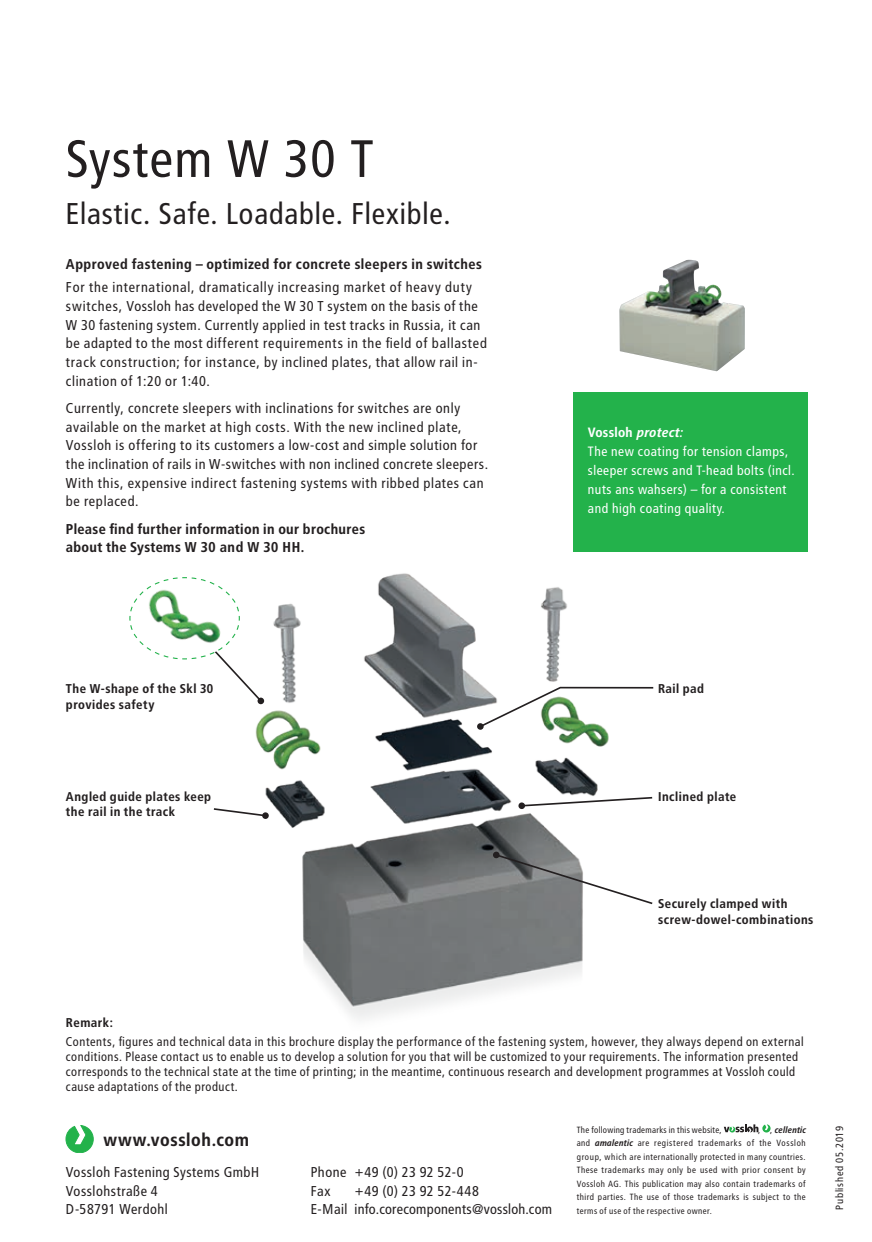
<style>
.page{position:relative;width:872px;height:1242px;background:#fff}
.page>*{position:absolute;margin:0;border:0;box-sizing:border-box;transform-origin:0 0}
.t1{font:52.5px "Transit Pro";letter-spacing:-.015em;color:#231f20}
.t2{font:30px "Transit Pro";letter-spacing:-.01em;color:#231f20}
.t3{font:700 18px "Transit Pro";letter-spacing:.01em;color:#231f20}
.t4{font:14.25px/18.8px "Transit Pro";letter-spacing:.005em;color:#231f20}
.t5{font:700 14.25px/18.8px "Transit Pro";letter-spacing:.005em;color:#231f20}
.t6{font:14.25px/18.8px "Transit Pro";letter-spacing:-.02em;color:#231f20}
.t7{font:13.5px/18.9px "Transit Pro";color:#fff}
.t8{font:12.75px/15px "Transit Pro";letter-spacing:.005em;color:#231f20}
.t9{font:700 12.75px/15.8px "Transit Pro";letter-spacing:.015em;color:#231f20}
.t10{font:10.5px "Transit Pro";letter-spacing:.03em;color:#231f20}
.t11{font:9px/13.5px "Transit Pro";letter-spacing:.01em;color:#231f20;text-align:justify}
.s1{font-weight:700}
.s2{font-weight:700;font-style:italic}
</style>
<div class="page">
<div style="left:573px;top:392px;width:235px;height:160px;background:#23b24b"></div>
<svg style="left:66px;top:1125px;width:27px;height:27px"></svg>
<img style="left:255px;top:573px;width:354px;height:447px">
<svg style="left:492px;top:851px;width:161px;height:54px"></svg>
<svg style="left:478px;top:686px;width:176px;height:42px"></svg>
<div style="left:477px;top:723px;width:7px;height:7px;background:#231f20;border-radius:3px"></div>
<svg style="left:520px;top:796px;width:133px;height:11px"></svg>
<div style="left:518px;top:802px;width:7px;height:7px;background:#231f20;border-radius:3px"></div>
<svg style="left:213px;top:807px;width:54px;height:10px"></svg>
<div style="left:262px;top:812px;width:7px;height:7px;background:#231f20;border-radius:50%"></div>
<svg style="left:129px;top:576px;width:134px;height:127px"></svg>
<svg style="left:724px;top:1124px;width:46px;height:8px"></svg>
<img style="left:619px;top:260px;width:126px;height:111px">
<h1 class="t1" style="left:66px;top:128px;width:311px">System W 30 T</h1>
<h2 class="t2" style="left:66px;top:196px;width:387px">Elastic. Safe. Loadable. Flexible.</h2>
<p class="t5" style="left:66px;top:255px;width:418px">Approved fastening – optimized for concrete sleepers in switches</p>
<p class="t4" style="left:66px;top:278px;width:423px">For the international, dramatically increasing market of heavy duty switches, Vossloh has developed the W 30 T system on the basis of the W 30 fastening system. Currently applied in test tracks in Russia, it can be adapted to the most different requirements in the field of ballasted track construction; for instance, by inclined plates, that allow rail in&shy;clination of 1:20 or 1:40.</p>
<p class="t4" style="left:66px;top:398px;width:424px">Currently, concrete sleepers with inclinations for switches are only available on the market at high costs. With the new inclined plate, Vossloh is offering to its customers a low-cost and simple solution for the inclination of rails in W-switches with non inclined concrete sleepers.<br>With this, expensive indirect fastening systems with ribbed plates can be replaced.</p>
<p class="t5" style="left:66px;top:519px;width:301px">Please find further information in our brochures about the Systems W 30 and W 30 HH.</p>
<p class="t7" style="left:588px;top:423px;width:209px"><span class="s1">Vossloh</span> <span class="s2">protect:<br></span>The new coating for tension clamps, sleeper screws and T-head bolts (incl. nuts ans wahsers) – for a consistent and high coating quality.</p>
<p class="t9" style="left:66px;top:681px;width:149px">The W-shape of the Skl 30 provides safety</p>
<p class="t9" style="left:66px;top:788px;width:147px">Angled guide plates keep the rail in the track</p>
<p class="t9" style="left:658px;top:681px;width:48px">Rail pad</p>
<p class="t9" style="left:658px;top:788px;width:80px">Inclined plate</p>
<p class="t9" style="left:658px;top:896px;width:157px">Securely clamped with screw-dowel-combinations</p>
<p class="t9" style="left:66px;top:1014px;width:49px">Remark:</p>
<p class="t8" style="left:66px;top:1034px;width:739px">Contents, figures and technical data in this brochure display the performance of the fastening system, however, they always depend on external conditions. Please contact us to enable us to develop a solution for you that will be customized to your requirements. The information presented corresponds to the technical state at the time of printing; in the meantime, continuous research and development programmes at Vossloh could cause adaptations of the product.</p>
<p class="t3" style="left:103px;top:1129px;width:148px">www.vossloh.com</p>
<p class="t4" style="left:66px;top:1162px;width:195px">Vossloh Fastening Systems GmbH<br>Vosslohstraße 4<br>D-58791 Werdohl</p>
<p class="t4" style="left:311px;top:1162px;width:155px">Phone +49 (0) 23 92 52-0<br>Fax</p>
<p class="t6" style="left:311px;top:1181px;width:243px;text-indent:44px">+49 (0) 23 92 52-448<br>E-Mail info.corecomponents@vossloh.com</p>
<p class="t11" style="left:577px;top:1122px;width:147px">The following trademarks in this website,</p>
<p class="t11" style="left:577px;top:1122px;width:231px;text-indent:181px">, , <span class="s2">cellentic </span>and <span class="s2">amalentic</span> are registered trademarks of the Vossloh group, which are internationally protected in many countries.<br>These trademarks may only be used with prior consent by Vossloh AG. This publication may also contain trademarks of third parties. The use of those trademarks is subject to the terms of use of the respective owner.</p>
<p class="t10" style="left:833px;top:1209px;width:85px;rotate:-90deg">Published 05.2019</p>
</div>
